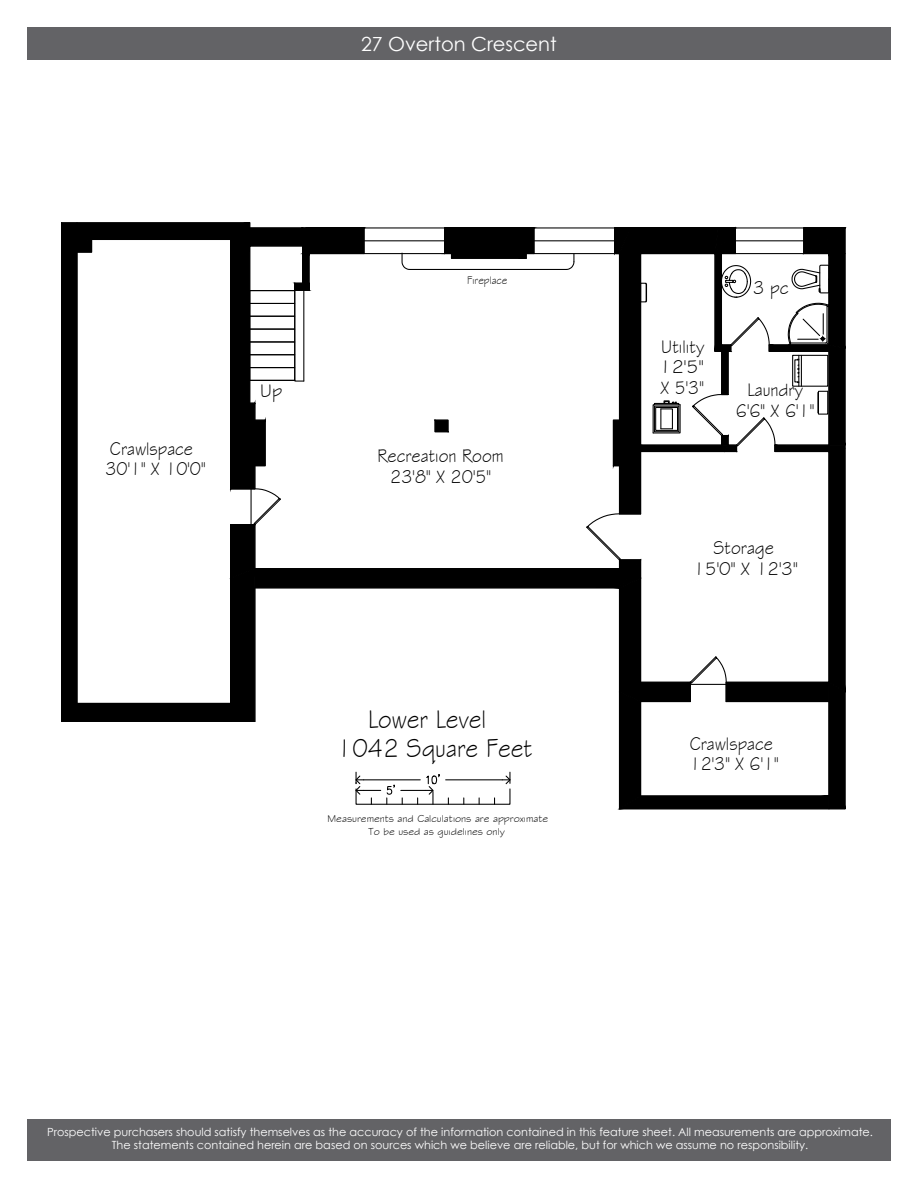
<style>
.page{position:relative;width:918px;height:1188px;background:#fff}
.page>*{position:absolute;margin:0;border:0;box-sizing:border-box;transform-origin:0 0}
.t1{font:26.85px/28.7px "Stylus BT";color:#000;text-align:center;scale:.87 1}
.t2{font:19.5px "Century Gothic";color:#fff}
.t3{font:19.2px/20.4px "Stylus BT";color:#000;text-align:center;scale:.88 1}
.t4{font:19.2px "Stylus BT";color:#000;scale:.87 1}
.t5{font:19.2px/20.5px "Stylus BT";color:#000;text-align:justify;scale:.89 1}
.t6{font:19.2px "Stylus BT";color:#000;scale:.95 1}
.t7{font:11.55px "Stylus BT";color:#000;scale:.89 1}
.t8{font:11.25px "Century Gothic";color:#fff}
.t9{font:10.5px "Stylus BT";color:#000}
</style>
<div class="page">
<div style="left:27px;top:1120px;width:864px;height:41px;background:#636366"></div>
<div style="left:27px;top:27px;width:864px;height:33px;background:#636366"></div>
<svg style="left:61px;top:222px;width:785px;height:588px"></svg>
<p class="t2" style="left:361px;top:32px;width:197px">27 Overton Crescent</p>
<p class="t4" style="left:110px;top:437px;width:97px">Crawlspace</p>
<p class="t4" style="left:105px;top:457px;width:117px">30'1" X 10'0"</p>
<p class="t6" style="left:260px;top:379px;width:25px">Up</p>
<p class="t7" style="left:467px;top:273px;width:47px">Fireplace</p>
<p class="t3" style="left:377px;top:446px;width:145px">Recreation Room<br>23'8" X 20'5"</p>
<p class="t1" style="left:337px;top:705px;width:226px">Lower Level<br>1042 Square Feet</p>
<p class="t9" style="left:328px;top:813px;width:222px">Measurements and Calculations are approximate</p>
<p class="t9" style="left:369px;top:825px;width:138px">To be used as guidelines only</p>
<p class="t5" style="left:659px;top:336px;width:52px">Utility 12'5" X 5'3"</p>
<p class="t5" style="left:753px;top:277px;width:41px">3 pc</p>
<p class="t3" style="left:736px;top:380px;width:91px">Laundry<br>6'6" X 6'1"</p>
<p class="t3" style="left:694px;top:538px;width:120px">Storage<br>15'0" X 12'3"</p>
<p class="t4" style="left:690px;top:732px;width:97px">Crawlspace</p>
<p class="t4" style="left:690px;top:752px;width:104px">12'3" X 6'1"</p>
<p class="t8" style="left:47px;top:1125px;width:827px">Prospective purchasers should satisfy themselves as the accuracy of the information contained in this feature sheet. All measurements are approximate.</p>
<p class="t8" style="left:112px;top:1138px;width:698px">The statements contained herein are based on sources which we believe are reliable, but for which we assume no responsibility.</p>
</div>
